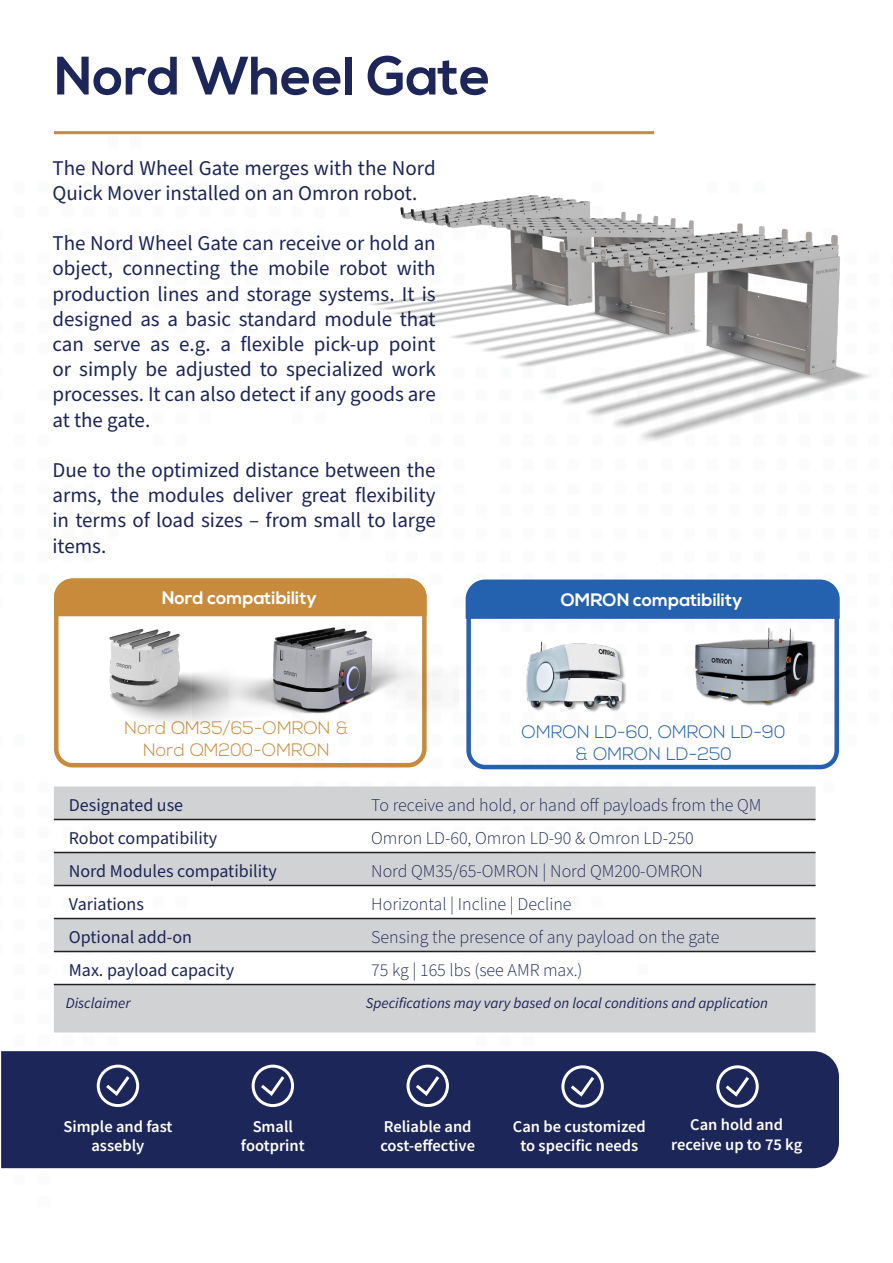
<style>
.page{position:relative;width:893px;height:1263px;background:#fff}
.page>*{position:absolute;margin:0;border:0;box-sizing:border-box;transform-origin:0 0}
.t1{font:700 54px "Nexa";color:#1d2658}
.t2{font:21px/25.2px "Source Sans Pro";color:#1d2658;text-align:justify}
.t3{font:300 18px "Source Sans Pro";color:#1d2658}
.t4{font:18px "Source Sans Pro";color:#1d2658}
.t5{font:700 18px "Nexa";color:#fff}
.t6{font:300 18px "Nexa";color:#c88b3c}
.t7{font:300 18px "Nexa";color:#2461ae}
.t8{font:600 16.5px/19.8px "Source Sans Pro";color:#fff;text-align:center}
.t9{font:italic 15px "Source Sans Pro";color:#1d2658}
</style>
<div class="page">
<hr style="left:54px;top:131px;width:600px;height:3px;background:#c88b3c">
<div style="left:1px;top:1051px;width:838px;height:117px;background:#1d2658"></div>
<div style="left:97px;top:1065px;width:42px;height:42px;border:3px solid #fff;border-radius:50%"></div>
<div style="left:252px;top:1065px;width:42px;height:42px;border:3px solid #fff;border-radius:50%"></div>
<div style="left:406px;top:1065px;width:43px;height:42px;border:3px solid #fff;border-radius:50%"></div>
<div style="left:561px;top:1065px;width:43px;height:43px;border:3px solid #fff;border-radius:50%"></div>
<div style="left:716px;top:1065px;width:43px;height:43px;border:3px solid #fff;border-radius:50%"></div>
<svg style="left:103px;top:1073px;width:29px;height:25px"></svg>
<svg style="left:258px;top:1073px;width:29px;height:25px"></svg>
<svg style="left:413px;top:1073px;width:29px;height:25px"></svg>
<svg style="left:568px;top:1073px;width:29px;height:26px"></svg>
<svg style="left:722px;top:1073px;width:30px;height:26px"></svg>
<svg style="left:54px;top:786px;width:762px;height:246px;fill:#d1d2d4"></svg>
<hr style="left:54px;top:819px;width:762px;height:1px;background:#231f20">
<hr style="left:54px;top:852px;width:762px;height:1px;background:#231f20">
<hr style="left:54px;top:885px;width:762px;height:1px;background:#231f20">
<hr style="left:54px;top:918px;width:762px;height:1px;background:#231f20">
<hr style="left:54px;top:951px;width:762px;height:1px;background:#231f20">
<hr style="left:54px;top:984px;width:762px;height:1px;background:#231f20">
<img style="left:365px;top:131px;width:506px;height:310px">
<div style="left:59px;top:583px;width:363px;height:23px;background:#c88b3c"></div>
<div style="left:54px;top:578px;width:373px;height:189px;border:4px solid #c88b3c;border-radius:16px"></div>
<div style="left:466px;top:580px;width:373px;height:189px;border:4px solid #2461ae;border-radius:16px"></div>
<img style="left:54px;top:606px;width:138px;height:136px">
<img style="left:687px;top:580px;width:153px;height:137px">
<img style="left:466px;top:579px;width:221px;height:152px">
<img style="left:192px;top:589px;width:267px;height:170px">
<p class="t1" style="left:54px;top:45px;width:438px">Nord Wheel Gate</p>
<p class="t2" style="left:52px;top:156px;width:385px">The Nord Wheel Gate merges with the Nord<br>Quick Mover installed on an Omron robot.</p>
<p class="t2" style="left:52px;top:231px;width:385px">The Nord Wheel Gate can receive or hold an object, connecting the mobile robot with production lines and storage systems. It is designed as a basic standard module that can serve as e.g. a flexible pick-up point or simply be adjusted to specialized work processes. It can also detect if any goods are at the gate.</p>
<p class="t2" style="left:52px;top:458px;width:385px">Due to the optimized distance between the arms, the modules deliver great flexibility in terms of load sizes – from small to large items.</p>
<p class="t5" style="left:162px;top:587px;width:157px">Nord compatibility</p>
<p class="t6" style="left:125px;top:718px;width:225px">Nord QM35/65-OMRON &amp;</p>
<p class="t6" style="left:143px;top:739px;width:188px">Nord QM200-OMRON</p>
<p class="t5" style="left:561px;top:589px;width:183px">OMRON compatibility</p>
<p class="t7" style="left:522px;top:722px;width:265px">OMRON LD-60, OMRON LD-90</p>
<p class="t7" style="left:575px;top:743px;width:158px">&amp; OMRON LD-250</p>
<p class="t4" style="left:69px;top:793px;width:116px">Designated use</p>
<p class="t3" style="left:371px;top:793px;width:392px">To receive and hold, or hand off payloads from the QM</p>
<p class="t4" style="left:69px;top:826px;width:150px">Robot compatibility</p>
<p class="t3" style="left:371px;top:826px;width:324px">Omron LD-60, Omron LD-90 &amp; Omron LD-250</p>
<p class="t4" style="left:69px;top:859px;width:209px">Nord Modules compatibility</p>
<p class="t3" style="left:371px;top:859px;width:333px">Nord QM35/65-OMRON | Nord QM200-OMRON</p>
<p class="t4" style="left:69px;top:892px;width:77px">Variations</p>
<p class="t3" style="left:371px;top:892px;width:202px">Horizontal | Incline | Decline</p>
<p class="t4" style="left:69px;top:925px;width:125px">Optional add-on</p>
<p class="t3" style="left:371px;top:925px;width:350px">Sensing the presence of any payload on the gate</p>
<p class="t4" style="left:69px;top:958px;width:167px">Max. payload capacity</p>
<p class="t3" style="left:371px;top:958px;width:213px">75 kg | 165 lbs (see AMR max.)</p>
<p class="t9" style="left:66px;top:993px;width:66px">Disclaimer</p>
<p class="t9" style="left:366px;top:993px;width:404px">Specifications may vary based on local conditions and application</p>
<p class="t8" style="left:63px;top:1116px;width:111px">Simple and fast assebly</p>
<p class="t8" style="left:241px;top:1116px;width:65px">Small footprint</p>
<p class="t8" style="left:384px;top:1116px;width:89px">Reliable and</p>
<p class="t8" style="left:380px;top:1136px;width:96px">cost-effective</p>
<p class="t8" style="left:513px;top:1116px;width:134px">Can be customized to specific needs</p>
<p class="t8" style="left:671px;top:1114px;width:133px">Can hold and receive up to 75 kg</p>
</div>
